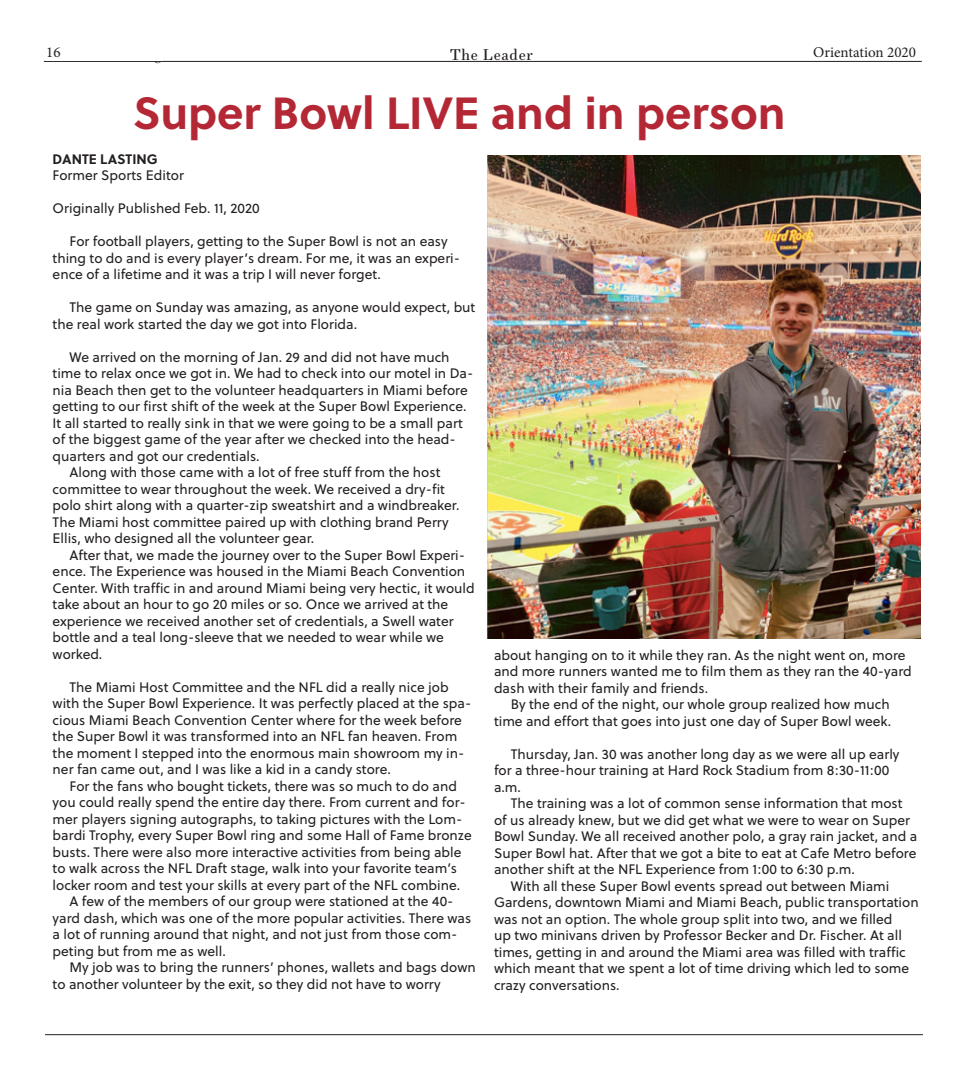
<style>
.page{position:relative;width:968px;height:1080px;background:#fff}
.page>*{position:absolute;margin:0;border:0;box-sizing:border-box;transform-origin:0 0}
.Headline{font:700 45px "Soleil";color:#b42835}
.t1{font:15px "Minion Pro";color:#231f20}
.t2{font:15px "Essonnes Text";letter-spacing:.04em;color:#231f20}
.t3{font:13.75px/16.5px "Soleil";color:#231f20}
.t4{font:700 13.75px "Soleil";color:#231f20}
.t5{font:12.5px "Soleil";color:#231f20}
</style>
<div class="page">
<hr style="left:44px;top:61px;width:877px;height:1px;background:#231f20">
<hr style="left:45px;top:1034px;width:877px;height:1px;background:#231f20">
<img style="left:488px;top:156px;width:432px;height:482px">
<p class="t1" style="left:46px;top:43px;width:16px">16</p>
<p class="t1" style="left:813px;top:42px;width:104px">Orientation 2020</p>
<p class="t2" style="left:450px;top:44px;width:84px">The Leader</p>
<p class="t5" style="left:910px;top:43px;width:13px">16</p>
<p class="Headline" style="left:133px;top:79px;width:654px">Super Bowl LIVE and in person</p>
<p class="t4" style="left:53px;top:148px;width:106px">DANTE LASTING</p>
<p class="t3" style="left:53px;top:167px;width:133px">Former Sports Editor</p>
<p class="t3" style="left:53px;top:200px;width:209px">Originally Published Feb. 11, 2020</p>
<p class="t3" style="left:53px;top:233px;width:409px;text-indent:17px">For football players, getting to the Super Bowl is not an easy thing to do and is every player’s dream. For me, it was an experi&shy;ence of a lifetime and it was a trip I will never forget.</p>
<p class="t3" style="left:53px;top:299px;width:424px;text-indent:17px">The game on Sunday was amazing, as anyone would expect, but the real work started the day we got into Florida.</p>
<p class="t3" style="left:53px;top:348px;width:422px;text-indent:17px">We arrived on the morning of Jan. 29 and did not have much time to relax once we got in. We had to check into our motel in Da&shy;nia Beach then get to the volunteer headquarters in Miami before getting to our first shift of the week at the Super Bowl Experience.<br>It all started to really sink in that we were going to be a small part of the biggest game of the year after we checked into the head&shy;quarters and got our credentials.</p>
<p class="t3" style="left:53px;top:464px;width:408px;text-indent:17px">Along with those came with a lot of free stuff from the host committee to wear throughout the week. We received a dry-fit polo shirt along with a quarter-zip sweatshirt and a windbreaker.<br>The Miami host committee paired up with clothing brand Perry Ellis, who designed all the volunteer gear.</p>
<p class="t3" style="left:53px;top:546px;width:423px;text-indent:17px">After that, we made the journey over to the Super Bowl Experi&shy;ence. The Experience was housed in the Miami Beach Convention Center. With traffic in and around Miami being very hectic, it would take about an hour to go 20 miles or so. Once we arrived at the experience we received another set of credentials, a Swell water bottle and a teal long-sleeve that we needed to wear while we worked.</p>
<p class="t3" style="left:53px;top:678px;width:420px;text-indent:17px">The Miami Host Committee and the NFL did a really nice job with the Super Bowl Experience. It was perfectly placed at the spa&shy;cious Miami Beach Convention Center where for the week before the Super Bowl it was transformed into an NFL fan heaven. From the moment I stepped into the enormous main showroom my in&shy;ner fan came out, and I was like a kid in a candy store.</p>
<p class="t3" style="left:53px;top:777px;width:420px;text-indent:17px">For the fans who bought tickets, there was so much to do and you could really spend the entire day there. From current and for&shy;mer players signing autographs, to taking pictures with the Lom&shy;bardi Trophy, every Super Bowl ring and some Hall of Fame bronze busts. There were also more interactive activities from being able to walk across the NFL Draft stage, walk into your favorite team’s locker room and test your skills at every part of the NFL combine.</p>
<p class="t3" style="left:53px;top:893px;width:420px;text-indent:17px">A few of the members of our group were stationed at the 40- yard dash, which was one of the more popular activities. There was a lot of running around that night, and not just from those com&shy;peting but from me as well.</p>
<p class="t3" style="left:53px;top:959px;width:424px;text-indent:17px">My job was to bring the runners’ phones, wallets and bags down to another volunteer by the exit, so they did not have to worry</p>
<p class="t3" style="left:494px;top:646px;width:419px">about hanging on to it while they ran. As the night went on, more and more runners wanted me to film them as they ran the 40-yard dash with their family and friends.</p>
<p class="t3" style="left:494px;top:696px;width:399px;text-align:right">By the end of the night, our whole group realized how much time and effort that goes into just one day of Super Bowl week.</p>
<p class="t3" style="left:494px;top:745px;width:407px;text-indent:17px">Thursday, Jan. 30 was another long day as we were all up early for a three-hour training at Hard Rock Stadium from 8:30-11:00 a.m.</p>
<p class="t3" style="left:494px;top:795px;width:425px;text-indent:17px">The training was a lot of common sense information that most of us already knew, but we did get what we were to wear on Super Bowl Sunday. We all received another polo, a gray rain jacket, and a Super Bowl hat. After that we got a bite to eat at Cafe Metro before another shift at the NFL Experience from 1:00 to 6:30 p.m.</p>
<p class="t3" style="left:494px;top:877px;width:426px;text-indent:17px">With all these Super Bowl events spread out between Miami Gardens, downtown Miami and Miami Beach, public transportation was not an option. The whole group split into two, and we filled<br>up two minivans driven by Professor Becker and Dr. Fischer. At all times, getting in and around the Miami area was filled with traffic which meant that we spent a lot of time driving which led to some crazy conversations.</p>
</div>
